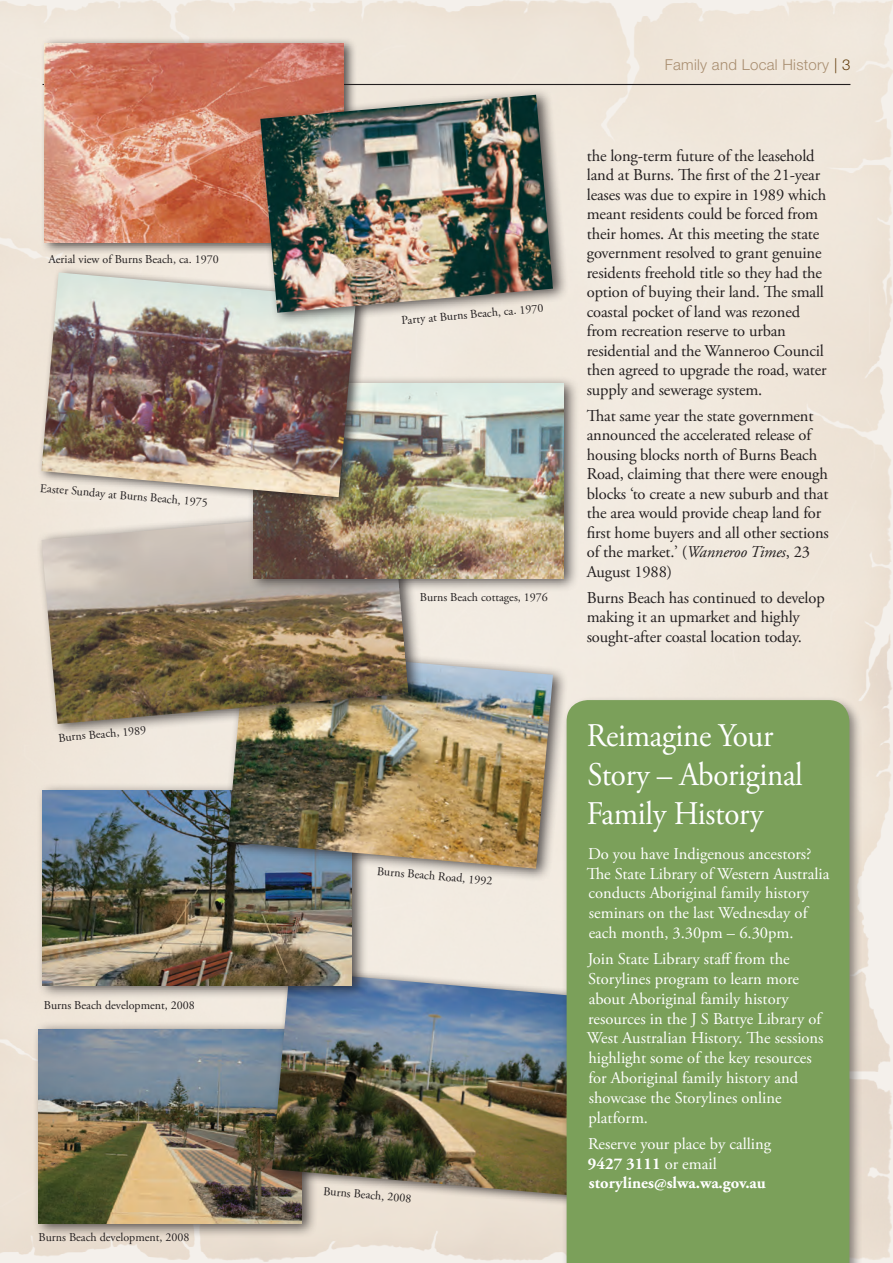
<style>
.page{position:relative;width:893px;height:1263px;background:#fff}
.page>*{position:absolute;margin:0;border:0;box-sizing:border-box;transform-origin:0 0}
.Second_Heading{font:33px/39px "Adobe Garamond Pro";letter-spacing:-.01em;color:#fff;scale:.94 1}
.body_text{font:16.5px/19.5px "Adobe Garamond Pro";letter-spacing:-.01em;color:#231f20}
.body_text-2{font:16.5px/19.8px "Adobe Garamond Pro";color:#fff}
.body_text-3{font:700 16.5px/19.8px "Adobe Garamond Pro";color:#fff}
.t1{font:300 15px "Helvetica Neue";letter-spacing:.02em;color:#a88d6f}
.captions{font:12px "Adobe Garamond Pro";color:#231f20}
.s1{color:#653f0f}
.s2{font-style:italic}
.s3{font-weight:400}
</style>
<div class="page">
<img style="left:0;top:0;width:893px;height:1263px">
<hr style="left:43px;top:84px;width:807px;height:1px;background:#231f20">
<div style="left:33px;top:1021px;width:285px;height:216px;background:#231f20;opacity:.75"></div>
<img style="left:39px;top:1029px;width:263px;height:195px">
<div style="left:268px;top:965px;width:332px;height:241px;background:#231f20;opacity:.75"></div>
<img style="left:272px;top:971px;width:290px;height:224px">
<div style="left:37px;top:783px;width:331px;height:216px;background:#231f20;opacity:.75"></div>
<img style="left:43px;top:791px;width:309px;height:194px">
<div style="left:222px;top:640px;width:347px;height:242px;background:#231f20;opacity:.75"></div>
<img style="left:228px;top:648px;width:325px;height:221px">
<div style="left:36px;top:501px;width:388px;height:236px;background:#231f20;opacity:.75"></div>
<img style="left:41px;top:509px;width:367px;height:215px">
<div style="left:248px;top:375px;width:331px;height:217px;background:#231f20;opacity:.75"></div>
<img style="left:254px;top:384px;width:309px;height:194px">
<div style="left:40px;top:37px;width:317px;height:217px;background:#231f20;opacity:.75"></div>
<img style="left:45px;top:43px;width:298px;height:200px">
<div style="left:37px;top:266px;width:332px;height:242px;background:#231f20;opacity:.75"></div>
<img style="left:41px;top:272px;width:315px;height:225px">
<div style="left:562px;top:695px;width:301px;height:568px;background:#231f20;opacity:.5"></div>
<div style="left:567px;top:700px;width:282px;height:563px;background:#7ba05a"></div>
<div style="left:255px;top:87px;width:314px;height:239px;background:#231f20;opacity:.75"></div>
<img style="left:260px;top:95px;width:293px;height:218px">
<p class="captions" style="left:48px;top:252px;width:172px">Aerial view of Burns Beach, ca. 1970</p>
<p class="captions" style="left:41px;top:481px;width:170px;rotate:5deg">Easter Sunday at Burns Beach, 1975</p>
<p class="captions" style="left:58px;top:730px;width:90px;rotate:-5deg">Burns Beach, 1989</p>
<p class="captions" style="left:44px;top:997px;width:152px">Burns Beach development, 2008</p>
<p class="captions" style="left:39px;top:1230px;width:152px">Burns Beach development, 2008</p>
<p class="captions" style="left:401px;top:313px;width:144px;rotate:-5deg">Party at Burns Beach, ca. 1970</p>
<p class="captions" style="left:420px;top:589px;width:130px">Burns Beach cottages, 1976</p>
<p class="captions" style="left:378px;top:863px;width:117px;rotate:5deg">Burns Beach Road, 1992</p>
<p class="captions" style="left:324px;top:1184px;width:90px;rotate:5deg">Burns Beach, 2008</p>
<p class="t1" style="left:665px;top:55px;width:187px">Family and Local History <span class="s1">| 3</span></p>
<p class="body_text" style="left:587px;top:146px;width:241px">the long-term future of the leasehold land at Burns. The first of the 21-year leases was due to expire in 1989 which meant residents could be forced from their homes. At this meeting the state government resolved to grant genuine residents freehold title so they had the option of buying their land. The small coastal pocket of land was rezoned from recreation reserve to urban residential and the Wanneroo Council then agreed to upgrade the road, water supply and sewerage system.</p>
<p class="body_text" style="left:587px;top:406px;width:244px">That same year the state government announced the accelerated release of housing blocks north of Burns Beach Road, claiming that there were enough blocks ‘to create a new suburb and that the area would provide cheap land for first home buyers and all other sections of the market.’ (<span class="s2">Wanneroo Times</span>, 23<br>August 1988)</p>
<p class="body_text" style="left:587px;top:588px;width:239px">Burns Beach has continued to develop making it an upmarket and highly sought-after coastal location today.</p>
<p class="Second_Heading" style="left:587px;top:717px;width:231px">Reimagine Your<br>Story – Aboriginal<br>Family History</p>
<p class="body_text-2" style="left:587px;top:844px;width:244px">Do you have Indigenous ancestors?<br>The State Library of Western Australia conducts Aboriginal family history seminars on the last Wednesday of each month, 3.30pm – 6.30pm.</p>
<p class="body_text-2" style="left:587px;top:949px;width:238px">Join State Library staff from the<br>Storylines program to learn more about Aboriginal family history resources in the J S Battye Library of<br>West Australian History. The sessions highlight some of the key resources for Aboriginal family history and showcase the Storylines online platform.</p>
<p class="body_text-3" style="left:588px;top:1134px;width:185px"><span class="s3">Reserve your place by calling<br></span>9427 3111 <span class="s3">or email </span>storylines@slwa.wa.gov.au</p>
</div>
